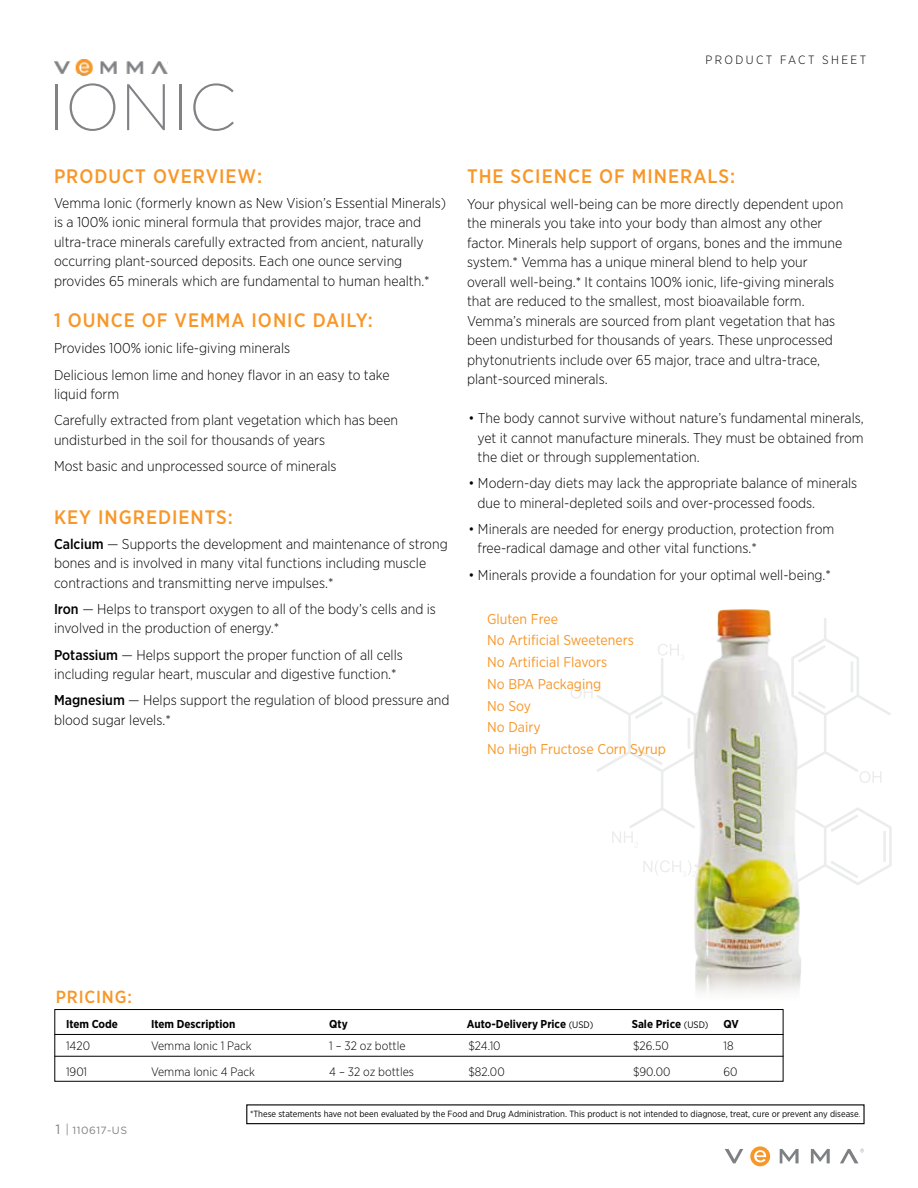
<style>
.page{position:relative;width:918px;height:1188px;background:#fff}
.page>*{position:absolute;margin:0;border:0;box-sizing:border-box;transform-origin:0 0}
.t1{font:200 65.7px "Gotham";color:#808285}
.t2{font:500 19.5px "Gotham Narrow";letter-spacing:.05em;color:#f89728}
.t3{font:500 17.55px "Gotham Narrow";letter-spacing:.05em;color:#f89728}
.t4{font:300 14.25px/19.5px "Gotham Narrow";color:#000}
.t5{font:14.25px/21.8px "Gotham Narrow";color:#f89728}
.t6{font:300 12.15px "Gotham Narrow";color:#000}
.t7{font:300 12px "Gotham Narrow";letter-spacing:.2em;color:#000}
.t8{font:700 11.55px "Gotham Narrow";color:#000}
.t9{font:10.5px "Gotham";letter-spacing:.05em;color:#7e8083}
.t10{font:9px "Gotham Narrow";color:#000}
.s1{font-weight:500}
.s2{font-weight:400;font-size:9.45px}
.s3{font-size:13.5px}
.s4{font-family:"Gotham Condensed";font-size:13.5px}
.s5{font-size:6.75px}
</style>
<div class="page">
<svg style="left:725px;top:1149px;width:18px;height:14px"></svg>
<svg style="left:780px;top:1149px;width:19px;height:14px"></svg>
<svg style="left:811px;top:1149px;width:19px;height:14px"></svg>
<svg style="left:750px;top:1146px;width:20px;height:20px"></svg>
<svg style="left:840px;top:1149px;width:24px;height:14px"></svg>
<svg style="left:571px;top:640px;width:321px;height:245px"></svg>
<img style="left:54px;top:59px;width:113px;height:17px">
<div style="left:246px;top:1104px;width:619px;height:20px;border:1px solid #000"></div>
<div style="left:54px;top:1009px;width:729px;height:73px;border:1px solid #000"></div>
<hr style="left:55px;top:1034px;width:728px;height:1px;background:#000">
<hr style="left:55px;top:1056px;width:728px;height:1px;background:#000">
<img style="left:654px;top:609px;width:174px;height:384px">
<h1 class="t1" style="left:48px;top:66px;width:190px">IONIC</h1>
<h2 class="t2" style="left:54px;top:164px;width:210px">PRODUCT OVERVIEW:</h2>
<p class="t4" style="left:54px;top:193px;width:393px">Vemma Ionic (formerly known as New Vision’s Essential Minerals) is a 100% ionic mineral formula that provides major, trace and ultra-trace minerals carefully extracted from ancient, naturally occurring plant-sourced deposits. Each one ounce serving provides 65 minerals which are fundamental to human health.*</p>
<h2 class="t2" style="left:54px;top:308px;width:320px">1 OUNCE OF VEMMA IONIC DAILY:</h2>
<p class="t4" style="left:54px;top:335px;width:337px;line-height:26.2px">Provides 100% ionic life-giving minerals<br>Delicious lemon lime and honey flavor in an easy to take</p>
<p class="t4" style="left:54px;top:381px;width:346px;line-height:26.2px">liquid form<br>Carefully extracted from plant vegetation which has been</p>
<p class="t4" style="left:54px;top:426px;width:284px;line-height:26.2px">undisturbed in the soil for thousands of years<br>Most basic and unprocessed source of minerals</p>
<h2 class="t2" style="left:54px;top:505px;width:181px">KEY INGREDIENTS:</h2>
<p class="t4" style="left:54px;top:534px;width:395px"><span class="s1">Calcium</span> — Supports the development and maintenance of strong bones and is involved in many vital functions including muscle contractions and transmitting nerve impulses.*</p>
<p class="t4" style="left:54px;top:599px;width:383px"><span class="s1">Iron</span> — Helps to transport oxygen to all of the body’s cells and is involved in the production of energy.*</p>
<p class="t4" style="left:54px;top:645px;width:350px"><span class="s1">Potassium</span> — Helps support the proper function of all cells including regular heart, muscular and digestive function.*</p>
<p class="t4" style="left:54px;top:690px;width:397px"><span class="s1">Magnesium</span> — Helps support the regulation of blood pressure and blood sugar levels.*</p>
<p class="t7" style="left:705px;top:52px;width:162px">PRODUCT FACT SHEET</p>
<h2 class="t2" style="left:467px;top:164px;width:270px">THE SCIENCE OF MINERALS:</h2>
<p class="t4" style="left:467px;top:193px;width:378px">Your physical well-being can be more directly dependent upon the minerals you take into your body than almost any other factor. Minerals help support of organs, bones and the immune system.* Vemma has a unique mineral blend to help your overall well-being.* It contains 100% ionic, life-giving minerals that are reduced to the smallest, most bioavailable form.<br>Vemma’s minerals are sourced from plant vegetation that has been undisturbed for thousands of years. These unprocessed phytonutrients include over 65 major, trace and ultra-trace, plant-sourced minerals.</p>
<p class="t4" style="left:478px;top:408px;width:388px;text-align:justify;text-indent:-9px">• The body cannot survive without nature’s fundamental minerals, yet it cannot manufacture minerals. They must be obtained from the diet or through supplementation.</p>
<p class="t4" style="left:478px;top:473px;width:381px;text-indent:-9px">• Modern-day diets may lack the appropriate balance of minerals due to mineral-depleted soils and over-processed foods.</p>
<p class="t4" style="left:478px;top:519px;width:358px;text-indent:-9px">• Minerals are needed for energy production, protection from free-radical damage and other vital functions.*</p>
<p class="t4" style="left:469px;top:565px;width:364px">• Minerals provide a foundation for your optimal well-being.*</p>
<p class="t5" style="left:487px;top:607px;width:180px">Gluten Free<br>No Artificial Sweeteners<br>No Artificial Flavors<br>No BPA Packaging<br>No Soy<br>No Dairy<br>No High Fructose Corn Syrup</p>
<p class="t3" style="left:56px;top:986px;width:78px">PRICING:</p>
<p class="t8" style="left:66px;top:1017px;width:54px">Item Code</p>
<p class="t8" style="left:151px;top:1017px;width:86px">Item Description</p>
<p class="t8" style="left:329px;top:1017px;width:20px">Qty</p>
<p class="t8" style="left:467px;top:1017px;width:128px">Auto-Delivery Price <span class="s2">(USD)</span></p>
<p class="t8" style="left:632px;top:1017px;width:78px">Sale Price <span class="s2">(USD)</span></p>
<p class="t8" style="left:723px;top:1017px;width:17px">QV</p>
<p class="t6" style="left:66px;top:1039px;width:26px">1420</p>
<p class="t6" style="left:151px;top:1039px;width:102px">Vemma Ionic 1 Pack</p>
<p class="t6" style="left:329px;top:1039px;width:78px">1 – 32 oz bottle</p>
<p class="t6" style="left:468px;top:1039px;width:34px">$24.10</p>
<p class="t6" style="left:633px;top:1039px;width:37px">$26.50</p>
<p class="t6" style="left:723px;top:1039px;width:12px">18</p>
<p class="t6" style="left:66px;top:1064px;width:23px">1901</p>
<p class="t6" style="left:151px;top:1064px;width:105px">Vemma Ionic 4 Pack</p>
<p class="t6" style="left:329px;top:1064px;width:86px">4 – 32 oz bottles</p>
<p class="t6" style="left:468px;top:1064px;width:38px">$82.00</p>
<p class="t6" style="left:633px;top:1064px;width:39px">$90.00</p>
<p class="t6" style="left:723px;top:1064px;width:16px">60</p>
<p class="t9" style="left:56px;top:1124px;width:73px"><span class="s3">1</span> <span class="s4">|</span> 110617-US</p>
<p class="t10" style="left:250px;top:1108px;width:612px">*These statements have not been evaluated by the Food and Drug Administration. This product is not intended to diagnose, treat, cure or prevent any disease<span class="s5">.</span></p>
</div>
